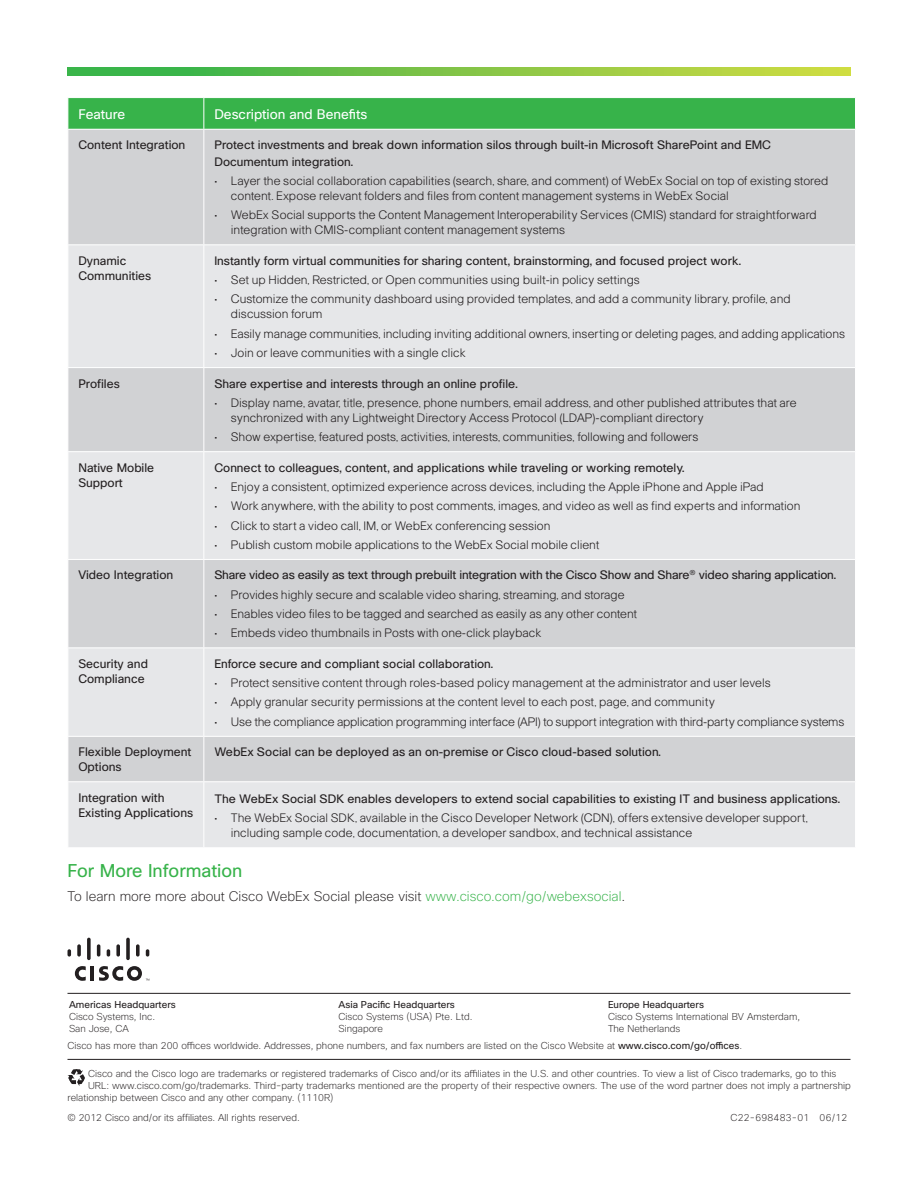
<style>
.page{position:relative;width:918px;height:1188px;background:#fff}
.page>*{position:absolute;margin:0;border:0;box-sizing:border-box;transform-origin:0 0}
.Subhead_1{font:18px "Cisco Sans";color:#37b34a}
.Body_1{font:200 13.5px "Cisco Sans";color:#231f20}
.Table_C_head{font:13.5px "Cisco Sans";color:#fff}
.Cell_Body_bullet_1{font:300 12px/15px "Cisco";color:#231f20}
.CellBody{font:12px/16.5px "Cisco";color:#231f20}
.Table_A-B_body{font:12px/15px "Cisco Sans";color:#231f20}
.t1{font:200 9.75px/12px "Cisco Sans";color:#231f20}
.t2{font:9.75px "Cisco Sans";color:#231f20}
.t3{font:200 9.75px "Cisco Sans";letter-spacing:.025em;color:#231f20}
.s1{color:#37b34a}
.s2{font-weight:400}
</style>
<div class="page">
<div style="left:69px;top:98px;width:786px;height:31px;background:#37b34a"></div>
<div style="left:69px;top:130px;width:786px;height:114px;background:#d1d2d4"></div>
<svg style="left:69px;top:245px;width:786px;height:602px;background:#dedfe1"></svg>
<hr style="left:203px;top:98px;width:1px;height:31px;background:#fff">
<hr style="left:203px;top:130px;width:1px;height:114px;background:#fff">
<hr style="left:203px;top:245px;width:1px;height:122px;background:#fff">
<hr style="left:68px;top:367px;width:136px;height:1px;background:#fff">
<hr style="left:204px;top:367px;width:652px;height:1px;background:#fff">
<hr style="left:203px;top:368px;width:1px;height:83px;background:#fff">
<hr style="left:68px;top:451px;width:136px;height:1px;background:#fff">
<hr style="left:204px;top:451px;width:652px;height:1px;background:#fff">
<hr style="left:203px;top:452px;width:1px;height:107px;background:#fff">
<hr style="left:203px;top:560px;width:1px;height:88px;background:#fff">
<hr style="left:203px;top:648px;width:1px;height:88px;background:#fff">
<hr style="left:203px;top:737px;width:1px;height:44px;background:#fff">
<hr style="left:203px;top:782px;width:1px;height:65px;background:#fff">
<hr style="left:68px;top:559px;width:136px;height:1px;background:#fff">
<hr style="left:68px;top:648px;width:136px;height:1px;background:#fff">
<hr style="left:68px;top:736px;width:136px;height:1px;background:#fff">
<hr style="left:68px;top:781px;width:136px;height:1px;background:#fff">
<hr style="left:204px;top:559px;width:652px;height:1px;background:#fff">
<hr style="left:204px;top:648px;width:652px;height:1px;background:#fff">
<hr style="left:204px;top:736px;width:652px;height:1px;background:#fff">
<hr style="left:204px;top:781px;width:652px;height:1px;background:#fff">
<svg style="left:68px;top:68px;width:782px;height:8px;background:#7fc546"></svg>
<hr style="left:68px;top:993px;width:782px;height:1px;background:#231f20">
<hr style="left:68px;top:1059px;width:782px;height:1px;background:#231f20">
<svg style="left:68px;top:1069px;width:17px;height:17px"></svg>
<hr style="left:91px;top:966px;width:3px;height:15px;background:#231f20">
<svg style="left:75px;top:966px;width:11px;height:15px"></svg>
<svg style="left:68px;top:949px;width:3px;height:8px"></svg>
<svg style="left:77px;top:944px;width:4px;height:13px"></svg>
<svg style="left:87px;top:938px;width:4px;height:22px"></svg>
<svg style="left:97px;top:944px;width:3px;height:13px"></svg>
<svg style="left:107px;top:949px;width:3px;height:8px"></svg>
<svg style="left:116px;top:944px;width:4px;height:13px"></svg>
<svg style="left:126px;top:938px;width:4px;height:22px"></svg>
<svg style="left:136px;top:944px;width:4px;height:13px"></svg>
<svg style="left:146px;top:949px;width:3px;height:8px"></svg>
<svg style="left:99px;top:966px;width:50px;height:15px"></svg>
<p class="Table_C_head" style="left:78px;top:105px;width:48px">Feature</p>
<p class="Table_C_head" style="left:214px;top:105px;width:155px">Description and Benefits</p>
<p class="Table_A-B_body" style="left:78px;top:138px;width:109px">Content Integration</p>
<p class="CellBody" style="left:214px;top:137px;width:558px">Protect investments and break down information silos through built-in Microsoft SharePoint and EMC<br>Documentum integration.</p>
<p class="Cell_Body_bullet_1" style="left:231px;top:173px;width:599px;text-indent:-16px">• Layer the social collaboration capabilities (search, share, and comment) of WebEx Social on top of existing stored content. Expose relevant folders and files from content management systems in WebEx Social</p>
<p class="Cell_Body_bullet_1" style="left:231px;top:207px;width:588px;text-indent:-16px">• WebEx Social supports the Content Management Interoperability Services (CMIS) standard for straightforward integration with CMIS-compliant content management systems</p>
<p class="Table_A-B_body" style="left:78px;top:253px;width:75px">Dynamic<br>Communities</p>
<p class="CellBody" style="left:214px;top:252px;width:528px">Instantly form virtual communities for sharing content, brainstorming, and focused project work.</p>
<p class="Cell_Body_bullet_1" style="left:214px;top:272px;width:427px">• Set up Hidden, Restricted, or Open communities using built-in policy settings</p>
<p class="Cell_Body_bullet_1" style="left:231px;top:291px;width:561px;text-indent:-16px">• Customize the community dashboard using provided templates, and add a community library, profile, and discussion forum</p>
<p class="Cell_Body_bullet_1" style="left:214px;top:326px;width:632px">• Easily manage communities, including inviting additional owners, inserting or deleting pages, and adding applications</p>
<p class="Cell_Body_bullet_1" style="left:214px;top:345px;width:252px">• Join or leave communities with a single click</p>
<p class="Table_A-B_body" style="left:78px;top:376px;width:43px">Profiles</p>
<p class="CellBody" style="left:214px;top:375px;width:305px">Share expertise and interests through an online profile.</p>
<p class="Cell_Body_bullet_1" style="left:231px;top:395px;width:567px;text-indent:-16px">• Display name, avatar, title, presence, phone numbers, email address, and other published attributes that are synchronized with any Lightweight Directory Access Protocol (LDAP)-compliant directory</p>
<p class="Cell_Body_bullet_1" style="left:214px;top:429px;width:486px">• Show expertise, featured posts, activities, interests, communities, following and followers</p>
<p class="Table_A-B_body" style="left:78px;top:460px;width:77px">Native Mobile<br>Support</p>
<p class="CellBody" style="left:214px;top:459px;width:472px">Connect to colleagues, content, and applications while traveling or working remotely.</p>
<p class="Cell_Body_bullet_1" style="left:214px;top:479px;width:551px">• Enjoy a consistent, optimized experience across devices, including the Apple iPhone and Apple iPad</p>
<p class="Cell_Body_bullet_1" style="left:214px;top:498px;width:588px">• Work anywhere, with the ability to post comments, images, and video as well as find experts and information</p>
<p class="Cell_Body_bullet_1" style="left:214px;top:518px;width:338px">• Click to start a video call, IM, or WebEx conferencing session</p>
<p class="Cell_Body_bullet_1" style="left:214px;top:537px;width:386px">• Publish custom mobile applications to the WebEx Social mobile client</p>
<p class="Table_A-B_body" style="left:78px;top:568px;width:96px">Video Integration</p>
<p class="CellBody" style="left:214px;top:567px;width:623px">Share video as easily as text through prebuilt integration with the Cisco Show and Share<sup>®</sup> video sharing application.</p>
<p class="Cell_Body_bullet_1" style="left:214px;top:587px;width:412px">• Provides highly secure and scalable video sharing, streaming, and storage</p>
<p class="Cell_Body_bullet_1" style="left:214px;top:606px;width:424px">• Enables video files to be tagged and searched as easily as any other content</p>
<p class="Cell_Body_bullet_1" style="left:214px;top:625px;width:328px">• Embeds video thumbnails in Posts with one-click playback</p>
<p class="Table_A-B_body" style="left:78px;top:656px;width:71px">Security and<br>Compliance</p>
<p class="CellBody" style="left:214px;top:655px;width:280px">Enforce secure and compliant social collaboration.</p>
<p class="Cell_Body_bullet_1" style="left:214px;top:675px;width:558px">• Protect sensitive content through roles-based policy management at the administrator and user levels</p>
<p class="Cell_Body_bullet_1" style="left:214px;top:694px;width:502px">• Apply granular security permissions at the content level to each post, page, and community</p>
<p class="Cell_Body_bullet_1" style="left:214px;top:714px;width:632px">• Use the compliance application programming interface (API) to support integration with third-party compliance systems</p>
<p class="Table_A-B_body" style="left:78px;top:745px;width:115px">Flexible Deployment<br>Options</p>
<p class="CellBody" style="left:214px;top:744px;width:448px">WebEx Social can be deployed as an on-premise or Cisco cloud-based solution.</p>
<p class="Table_A-B_body" style="left:78px;top:790px;width:116px">Integration with<br>Existing Applications</p>
<p class="CellBody" style="left:214px;top:790px;width:627px">The WebEx Social SDK enables developers to extend social capabilities to existing IT and business applications.</p>
<p class="Cell_Body_bullet_1" style="left:231px;top:810px;width:578px;text-indent:-16px">• The WebEx Social SDK, available in the Cisco Developer Network (CDN), offers extensive developer support, including sample code, documentation, a developer sandbox, and technical assistance</p>
<p class="Subhead_1" style="left:67px;top:859px;width:176px">For More Information</p>
<p class="Body_1" style="left:67px;top:887px;width:559px">To learn more more about Cisco WebEx Social please visit <span class="s1">www.cisco.com/go/webexsocial</span>.</p>
<p class="t2" style="left:69px;top:998px;width:108px">Americas Headquarters</p>
<p class="t1" style="left:69px;top:1011px;width:88px">Cisco Systems, Inc.<br>San Jose, CA</p>
<p class="t2" style="left:339px;top:998px;width:118px">Asia Pacific Headquarters</p>
<p class="t1" style="left:339px;top:1011px;width:135px">Cisco Systems (USA) Pte. Ltd.<br>Singapore</p>
<p class="t1" style="left:608px;top:999px;width:194px"><span class="s2">Europe Headquarters<br></span>Cisco Systems International BV Amsterdam,<br>The Netherlands</p>
<p class="t1" style="left:68px;top:1040px;width:676px">Cisco has more than 200 offices worldwide. Addresses, phone numbers, and fax numbers are listed on the Cisco Website at <span class="s2">www.cisco.com/go/offices</span>.</p>
<p class="t1" style="left:88px;top:1068px;width:750px">Cisco and the Cisco logo are trademarks or registered trademarks of Cisco and/or its affiliates in the U.S. and other countries. To view a list of Cisco trademarks, go to this</p>
<p class="t1" style="left:88px;top:1080px;width:764px">URL: www.cisco.com/go/trademarks. Third-party trademarks mentioned are the property of their respective owners. The use of the word partner does not imply a partnership</p>
<p class="t1" style="left:68px;top:1092px;width:268px">relationship between Cisco and any other company. (1110R)</p>
<p class="t1" style="left:68px;top:1111px;width:234px">© 2012 Cisco and/or its affiliates. All rights reserved.</p>
<p class="t3" style="left:730px;top:1111px;width:119px">C22-698483-01 06/12</p>
</div>
